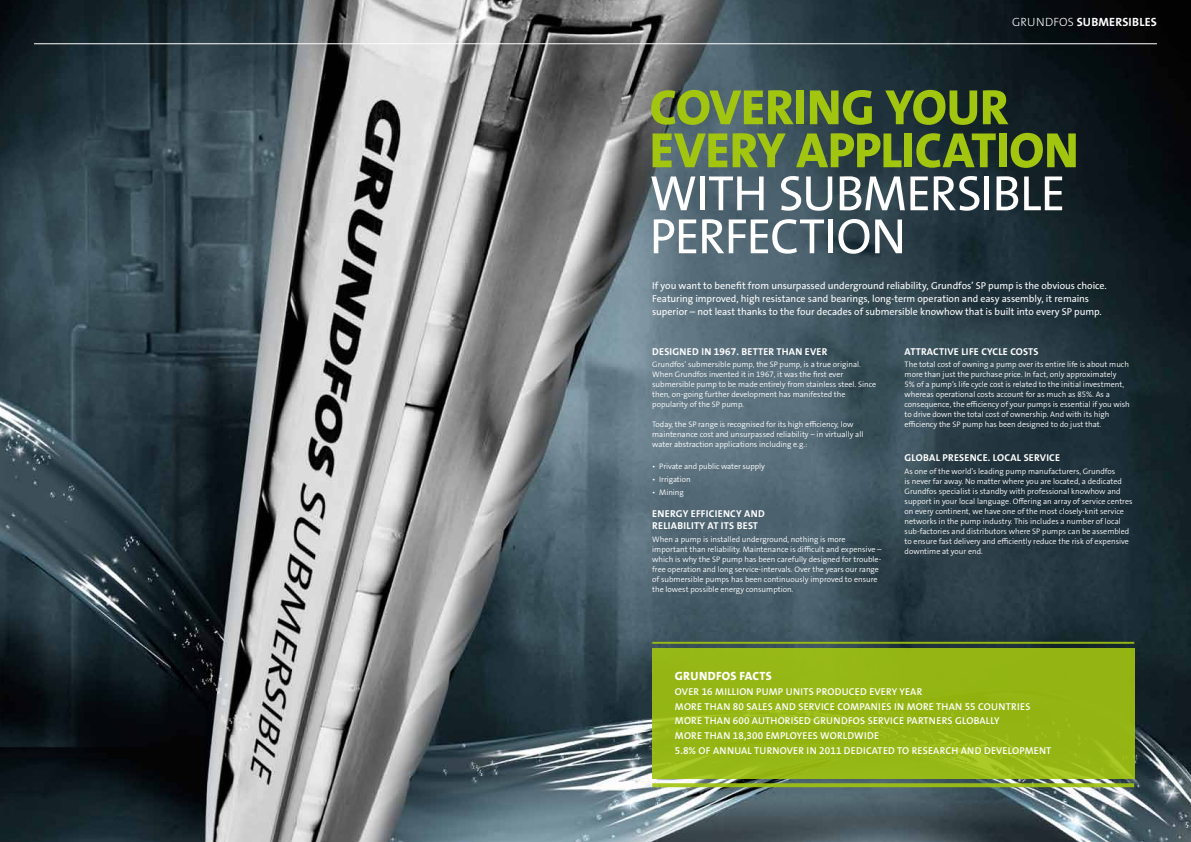
<style>
.page{position:relative;width:1191px;height:842px;background:#fff}
.page>*{position:absolute;margin:0;border:0;box-sizing:border-box;transform-origin:0 0}
.t1{font:50px/43px "Grundfos The Sans V2 OT 8 XB";letter-spacing:-.005em;color:#a2c510}
.t2{font:50px/43px "Grundfos The Sans V2 OT 5 R";letter-spacing:-.02em;color:#fff}
.t3{font:12px "Grundfos The Sans V2 OT 7 B";letter-spacing:.015em;color:#fff}
.t4{font:12px "Grundfos The Sans V2 OT 8 XB";letter-spacing:.02em;color:#fff}
.t5{font:10px/13px "Grundfos The Sans V2 OT 5 R";letter-spacing:-.005em;color:#fff}
.t6{font:10px/14.8px "Grundfos The Sans V2 OT 6 SB";letter-spacing:.025em;color:#fff}
.t7{font:10px/12px "Grundfos The Sans V2 OT 7 B";letter-spacing:.025em;color:#fff}
.t8{font:8px/10px "Grundfos The Sans V2 OT 4 SL";color:#fff}
.s1{font-family:"Grundfos The Sans V2 OT 3 L"}
</style>
<div class="page">
<img style="left:0;top:0;width:1191px;height:842px">
<hr style="left:34px;top:44px;width:1123px;height:1px;background:#fff">
<div style="left:652px;top:648px;width:482px;height:131px;background:#95b614"></div>
<hr style="left:652px;top:642px;width:482px;height:2px;background:#a2c510">
<svg style="left:652px;top:783px;width:482px;height:4px;fill:#99bb1a"></svg>
<h2 class="t3" style="left:1012px;top:14px;width:145px"><span class="s1">GRUNDFOS</span> SUBMERSIBLES</h2>
<h1 class="t1" style="left:649px;top:86px;width:431px">COVERING YOUR<br>EVERY APPLICATION</h1>
<h1 class="t2" style="left:649px;top:172px;width:417px">with submersi ble perfection</h1>
<p class="t5" style="left:652px;top:280px;width:456px">If you want to benefit from unsurpassed underground reliability, Grundfos’ SP pump is the obvious choice.<br>Featuring improved, high resistance sand bearings, long-term operation and easy assembly, it remains superior – not least thanks to the four decades of submersible knowhow that is built into every SP pump.</p>
<p class="t7" style="left:652px;top:345px;width:177px">DESIGNED IN 1967. BETTER THAN EVER</p>
<p class="t8" style="left:652px;top:360px;width:226px">Grundfos’ submersible pump, the SP pump, is a true original.<br>When Grundfos invented it in 1967, it was the first ever submersible pump to be made entirely from stainless steel. Since then, on-going further development has manifested the popularity of the SP pump.</p>
<p class="t8" style="left:652px;top:420px;width:213px">Today, the SP range is recognised for its high efficiency, low maintenance cost and unsurpassed reliability – in virtually all water abstraction applications including e.g.:</p>
<p class="t8" style="left:652px;top:461px;width:114px">• Private and public water supply</p>
<p class="t8" style="left:652px;top:474px;width:40px">• Irrigation</p>
<p class="t8" style="left:652px;top:487px;width:33px">• Mining</p>
<p class="t7" style="left:652px;top:508px;width:113px">ENERGY EFFICIENCY AND<br>RELIABILITY AT ITS BEST</p>
<p class="t8" style="left:652px;top:534px;width:231px">When a pump is installed underground, nothing is more important than reliability. Maintenance is difficult and expensive – which is why the SP pump has been carefully designed for trouble&shy;free operation and long service-intervals. Over the years our range of submersible pumps has been continuously improved to ensure the lowest possible energy consumption.</p>
<p class="t7" style="left:904px;top:345px;width:135px">ATTRACTIVE LIFE CYCLE COSTS</p>
<p class="t8" style="left:904px;top:360px;width:227px">The total cost of owning a pump over its entire life is about much more than just the purchase price. In fact, only approximately<br>5% of a pump’s life cycle cost is related to the initial investment, whereas operational costs account for as much as 85%. As a consequence, the efficiency of your pumps is essential if you wish to drive down the total cost of ownership. And with its high efficiency the SP pump has been designed to do just that.</p>
<p class="t7" style="left:904px;top:451px;width:157px">GLOBAL PRESENCE. LOCAL SERVICE</p>
<p class="t8" style="left:904px;top:466px;width:229px">As one of the world’s leading pump manufacturers, Grundfos<br>is never far away. No matter where you are located, a dedicated Grundfos specialist is standby with professional knowhow and support in your local language. Offering an array of service centres on every continent, we have one of the most closely-knit service networks in the pump industry. This includes a number of local sub-factories and distributors where SP pumps can be assembled to ensure fast delivery and efficiently reduce the risk of expensive downtime at your end.</p>
<h2 class="t4" style="left:675px;top:668px;width:98px">GRUNDFOS FACTS</h2>
<p class="t6" style="left:675px;top:684px;width:378px">OVER 16 MILLION PUMP UNITS PRODUCED EVERY YEAR<br>MORE THAN 80 SALES AND SERVICE COMPANIES IN MORE THAN 55 COUNTRIES MORE THAN 600 AUTHORISED GRUNDFOS SERVICE PARTNERS GLOBALLY<br>MORE THAN 18,300 EMPLOYEES WORLDWIDE<br>5.8% OF ANNUAL TURNOVER IN 2011 DEDICATED TO RESEARCH AND DEVELOPMENT</p>
</div>
